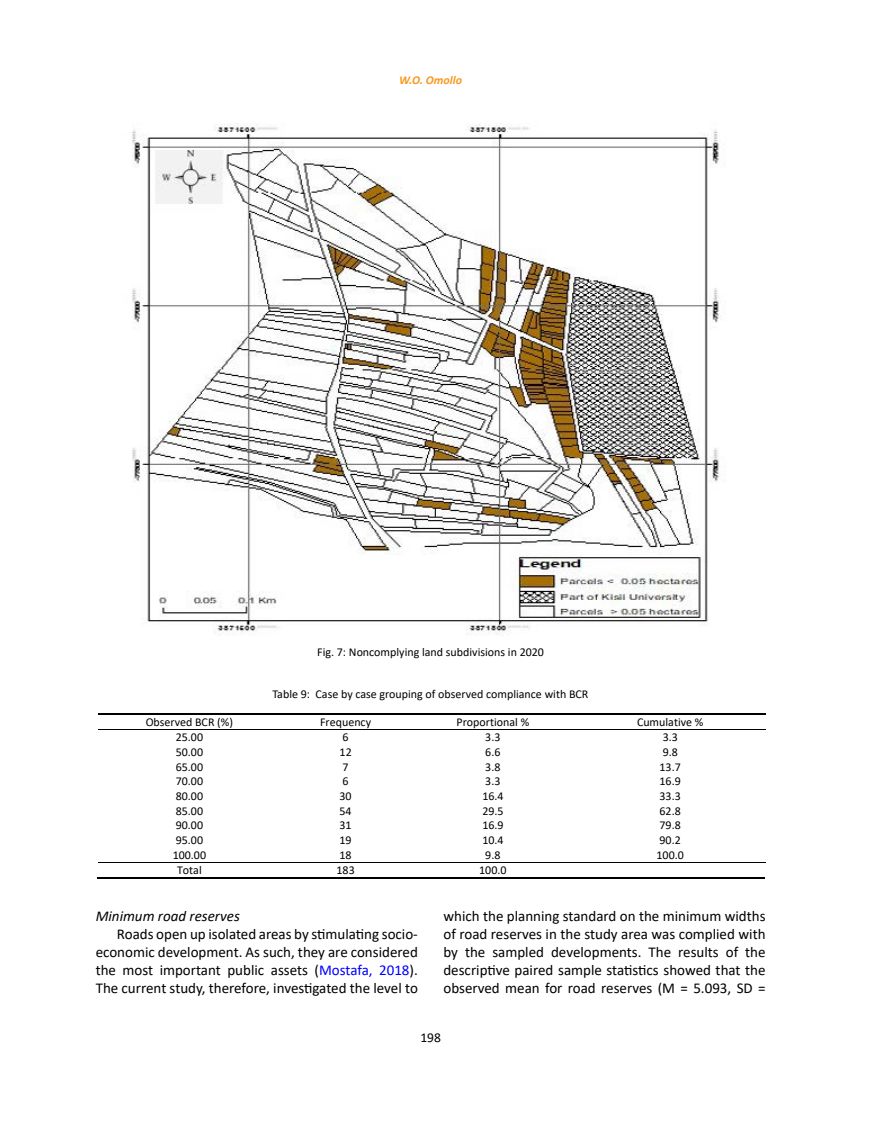
<style>
.page{position:relative;width:872px;height:1127px;background:#fff}
.page>*{position:absolute;margin:0;border:0;box-sizing:border-box;transform-origin:0 0}
.t1{font:15px/18px "Calibri";color:#000;text-align:justify}
.t2{font:italic 15px "Calibri";color:#000}
.t3{font:13.5px "Calibri";color:#000}
.t4{font:12px "Calibri";color:#000}
.t5{font:italic 700 12px "Calibri";color:#f8991d}
.s1{color:#00f}
</style>
<div class="page">
<img style="left:132px;top:123px;width:593px;height:513px">
<hr style="left:98px;top:713px;width:667px;height:1px;background:#000">
<hr style="left:98px;top:729px;width:667px;height:1px;background:#000">
<hr style="left:98px;top:862px;width:667px;height:1px;background:#000">
<hr style="left:97px;top:877px;width:184px;height:2px;background:#000">
<hr style="left:280px;top:877px;width:130px;height:2px;background:#000">
<hr style="left:409px;top:877px;width:166px;height:2px;background:#000">
<hr style="left:574px;top:877px;width:191px;height:2px;background:#000">
<p class="t5" style="left:399px;top:72px;width:64px">W.O. Omollo</p>
<p class="t4" style="left:317px;top:644px;width:228px">Fig. 7: Noncomplying land subdivisions in 2020</p>
<p class="t4" style="left:272px;top:686px;width:317px">Table 9: Case by case grouping of observed compliance with BCR</p>
<p class="t4" style="left:146px;top:714px;width:89px">Observed BCR (%)</p>
<p class="t4" style="left:320px;top:714px;width:52px">Frequency</p>
<p class="t4" style="left:456px;top:714px;width:74px">Proportional %</p>
<p class="t4" style="left:637px;top:714px;width:68px">Cumulative %</p>
<p class="t4" style="left:176px;top:729px;width:29px">25.00</p>
<p class="t4" style="left:342px;top:729px;width:8px">6</p>
<p class="t4" style="left:485px;top:729px;width:17px">3.3</p>
<p class="t4" style="left:662px;top:729px;width:17px">3.3</p>
<p class="t4" style="left:176px;top:744px;width:29px">50.00</p>
<p class="t4" style="left:339px;top:744px;width:14px">12</p>
<p class="t4" style="left:485px;top:744px;width:17px">6.6</p>
<p class="t4" style="left:662px;top:744px;width:17px">9.8</p>
<p class="t4" style="left:176px;top:758px;width:29px">65.00</p>
<p class="t4" style="left:342px;top:758px;width:8px">7</p>
<p class="t4" style="left:485px;top:758px;width:17px">3.8</p>
<p class="t4" style="left:659px;top:758px;width:23px">13.7</p>
<p class="t4" style="left:176px;top:773px;width:29px">70.00</p>
<p class="t4" style="left:342px;top:773px;width:8px">6</p>
<p class="t4" style="left:485px;top:773px;width:17px">3.3</p>
<p class="t4" style="left:659px;top:773px;width:23px">16.9</p>
<p class="t4" style="left:176px;top:788px;width:29px">80.00</p>
<p class="t4" style="left:339px;top:788px;width:14px">30</p>
<p class="t4" style="left:482px;top:788px;width:23px">16.4</p>
<p class="t4" style="left:659px;top:788px;width:23px">33.3</p>
<p class="t4" style="left:176px;top:802px;width:29px">85.00</p>
<p class="t4" style="left:339px;top:802px;width:14px">54</p>
<p class="t4" style="left:482px;top:802px;width:23px">29.5</p>
<p class="t4" style="left:659px;top:802px;width:23px">62.8</p>
<p class="t4" style="left:176px;top:817px;width:29px">90.00</p>
<p class="t4" style="left:339px;top:817px;width:14px">31</p>
<p class="t4" style="left:482px;top:817px;width:23px">16.9</p>
<p class="t4" style="left:659px;top:817px;width:23px">79.8</p>
<p class="t4" style="left:176px;top:831px;width:29px">95.00</p>
<p class="t4" style="left:339px;top:831px;width:14px">19</p>
<p class="t4" style="left:482px;top:831px;width:23px">10.4</p>
<p class="t4" style="left:659px;top:831px;width:23px">90.2</p>
<p class="t4" style="left:173px;top:846px;width:35px">100.00</p>
<p class="t4" style="left:339px;top:846px;width:14px">18</p>
<p class="t4" style="left:485px;top:846px;width:17px">9.8</p>
<p class="t4" style="left:656px;top:846px;width:29px">100.0</p>
<p class="t4" style="left:177px;top:862px;width:26px">Total</p>
<p class="t4" style="left:336px;top:862px;width:20px">183</p>
<p class="t4" style="left:479px;top:862px;width:29px">100.0</p>
<p class="t2" style="left:96px;top:906px;width:146px">Minimum road reserves</p>
<p class="t1" style="left:96px;top:925px;width:324px;text-indent:21px">Roads open up isolated areas by stimulating socio&shy;economic development. As such, they are considered the most important public assets (<span class="s1">Mostafa, 2018</span>).<br>The current study, therefore, investigated the level to</p>
<p class="t1" style="left:443px;top:907px;width:324px">which the planning standard on the minimum widths of road reserves in the study area was complied with by the sampled developments. The results of the descriptive paired sample statistics showed that the observed mean for road reserves (M = 5.093, SD =</p>
<p class="t3" style="left:420px;top:1028px;width:22px">198</p>
</div>
